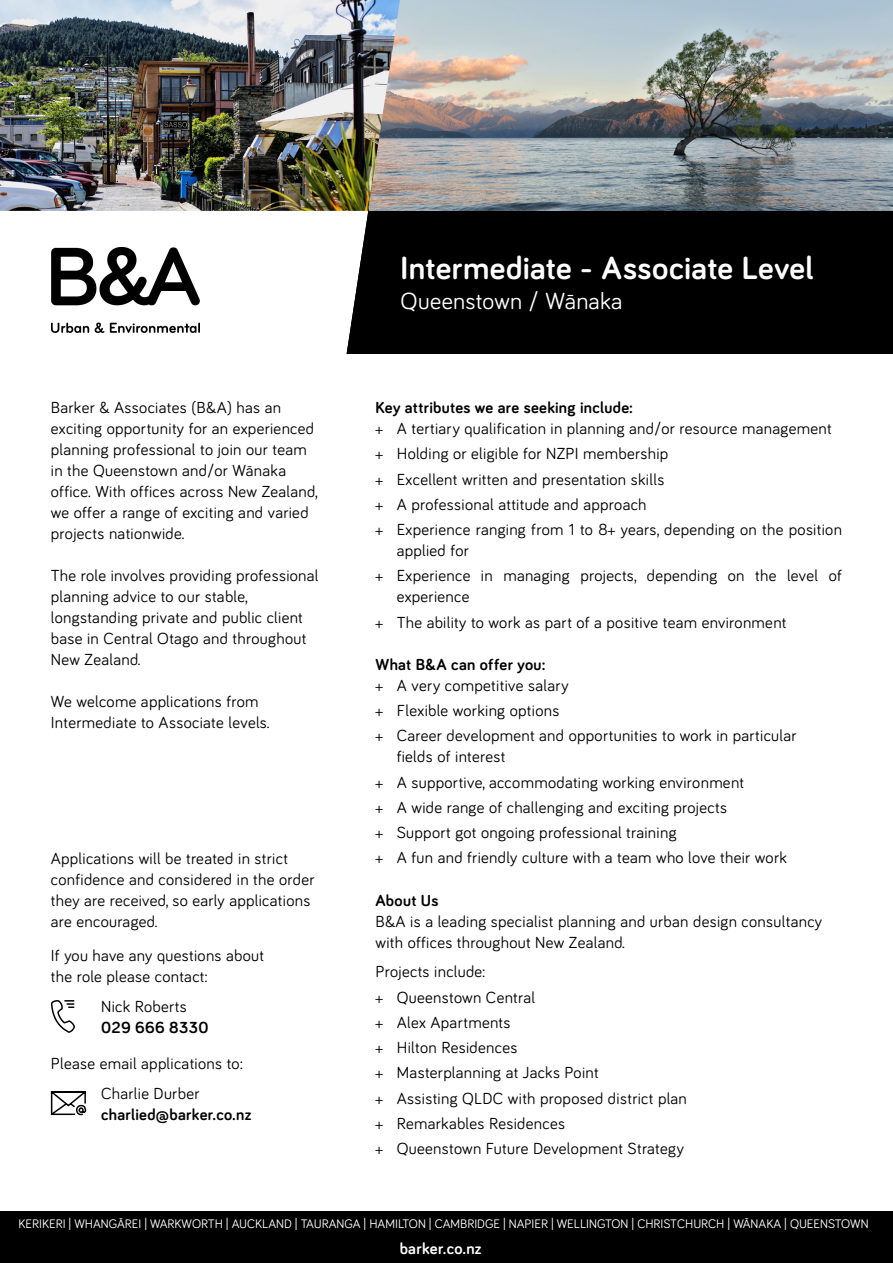
<style>
.page{position:relative;width:893px;height:1263px;background:#fff}
.page>*{position:absolute;margin:0;border:0;box-sizing:border-box;transform-origin:0 0}
.t1{font:700 39px "Bariol";letter-spacing:.015em;color:#fff}
.Job_Title{font:700 33px "Bariol";letter-spacing:.01em;color:#fff}
.Job_location{font:24px "Bariol";letter-spacing:.01em;color:#fff}
.Body{font:16.5px/21px "Bariol";letter-spacing:.02em;color:#000}
.Body_heading{font:700 16.5px "Bariol";letter-spacing:.02em;color:#000}
.Body-2{font:700 16.5px/21px "Bariol";letter-spacing:.02em;color:#000}
.t2{font:700 16.5px "Bariol";letter-spacing:.02em;color:#fff}
.t3{font:12.75px "Bariol";color:#fff}
.s1{font-weight:700}
.s2{font-weight:400}
</style>
<div class="page">
<img style="left:51px;top:248px;width:148px;height:84px">
<div style="left:347px;top:211px;width:546px;height:143px;background:#000"></div>
<img style="left:400px;top:0;width:493px;height:211px">
<img style="left:0;top:0;width:400px;height:211px">
<div style="left:1px;top:1212px;width:892px;height:51px;background:#000"></div>
<svg style="left:50px;top:1000px;width:25px;height:33px"></svg>
<svg style="left:50px;top:1091px;width:37px;height:25px"></svg>
<p class="Body" style="left:51px;top:396px;width:268px">Barker &amp; Associates (B&amp;A) has an exciting opportunity for an experienced planning professional to join our team in the Queenstown and/or Wānaka office. With offices across New Zealand, we offer a range of exciting and varied projects nationwide.</p>
<p class="Body" style="left:51px;top:564px;width:269px">The role involves providing professional planning advice to our stable, longstanding private and public client base in Central Otago and throughout<br>New Zealand.</p>
<p class="Body" style="left:51px;top:690px;width:220px">We welcome applications from<br>Intermediate to Associate levels.</p>
<p class="Body" style="left:51px;top:847px;width:265px">Applications will be treated in strict confidence and considered in the order they are received, so early applications are encouraged.</p>
<p class="Body" style="left:51px;top:944px;width:215px">If you have any questions about the role please contact:</p>
<p class="Body" style="left:101px;top:995px;width:109px">Nick Roberts<br><span class="s1">029 666 8330</span></p>
<p class="Body" style="left:51px;top:1052px;width:193px">Please email applications to:</p>
<p class="Body-2" style="left:101px;top:1082px;width:152px"><span class="s2">Charlie Durber </span>charlied@barker.co.nz</p>
<h1 class="t1" style="left:377px;top:239px;width:124px">Planner</h1>
<h3 class="Job_location" style="left:377px;top:284px;width:123px">Queenstown</h3>
<p class="Job_Title" style="left:401px;top:245px;width:414px">Intermediate - Associate Level</p>
<p class="Job_location" style="left:401px;top:284px;width:223px">Queenstown / Wānaka</p>
<p class="Body_heading" style="left:375px;top:396px;width:259px">Key attributes we are seeking include:</p>
<p class="Body" style="left:375px;top:417px;width:458px">+ A tertiary qualification in planning and/or resource management</p>
<p class="Body" style="left:375px;top:442px;width:294px">+ Holding or eligible for NZPI membership</p>
<p class="Body" style="left:375px;top:468px;width:290px">+ Excellent written and presentation skills</p>
<p class="Body" style="left:375px;top:493px;width:272px">+ A professional attitude and approach</p>
<p class="Body" style="left:397px;top:518px;width:447px;text-indent:-21px">+ Experience ranging from 1 to 8+ years, depending on the position applied for</p>
<p class="Body" style="left:397px;top:564px;width:447px;text-indent:-21px">+ Experience in managing projects, depending on the level of experience</p>
<p class="Body" style="left:375px;top:611px;width:413px">+ The ability to work as part of a positive team environment</p>
<p class="Body_heading" style="left:375px;top:653px;width:172px">What B&amp;A can offer you:</p>
<p class="Body" style="left:375px;top:674px;width:195px">+ A very competitive salary</p>
<p class="Body" style="left:375px;top:699px;width:185px">+ Flexible working options</p>
<p class="Body" style="left:397px;top:724px;width:401px;text-indent:-21px">+ Career development and opportunities to work in particular fields of interest</p>
<p class="Body" style="left:375px;top:771px;width:370px">+ A supportive, accommodating working environment</p>
<p class="Body" style="left:375px;top:796px;width:353px">+ A wide range of challenging and exciting projects</p>
<p class="Body" style="left:375px;top:821px;width:303px">+ Support got ongoing professional training</p>
<p class="Body" style="left:375px;top:846px;width:413px">+ A fun and friendly culture with a team who love their work</p>
<p class="Body_heading" style="left:375px;top:889px;width:64px">About Us</p>
<p class="Body" style="left:375px;top:910px;width:448px">B&amp;A is a leading specialist planning and urban design consultancy with offices throughout New Zealand.</p>
<p class="Body" style="left:375px;top:960px;width:111px">Projects include:</p>
<p class="Body" style="left:375px;top:985px;width:161px">+ Queenstown Central</p>
<p class="Body" style="left:375px;top:1011px;width:137px">+ Alex Apartments</p>
<p class="Body" style="left:375px;top:1036px;width:143px">+ Hilton Residences</p>
<p class="Body" style="left:375px;top:1061px;width:225px">+ Masterplanning at Jacks Point</p>
<p class="Body" style="left:375px;top:1087px;width:313px">+ Assisting QLDC with proposed district plan</p>
<p class="Body" style="left:375px;top:1112px;width:191px">+ Remarkables Residences</p>
<p class="Body" style="left:375px;top:1137px;width:310px">+ Queenstown Future Development Strategy</p>
<p class="t3" style="left:19px;top:1215px;width:851px">KERIKERI | WHANGĀREI | WARKWORTH | AUCKLAND | TAURANGA | HAMILTON | CAMBRIDGE | NAPIER | WELLINGTON | CHRISTCHURCH | WĀNAKA | QUEENSTOWN</p>
<p class="t2" style="left:400px;top:1237px;width:84px">barker.co.nz</p>
</div>
